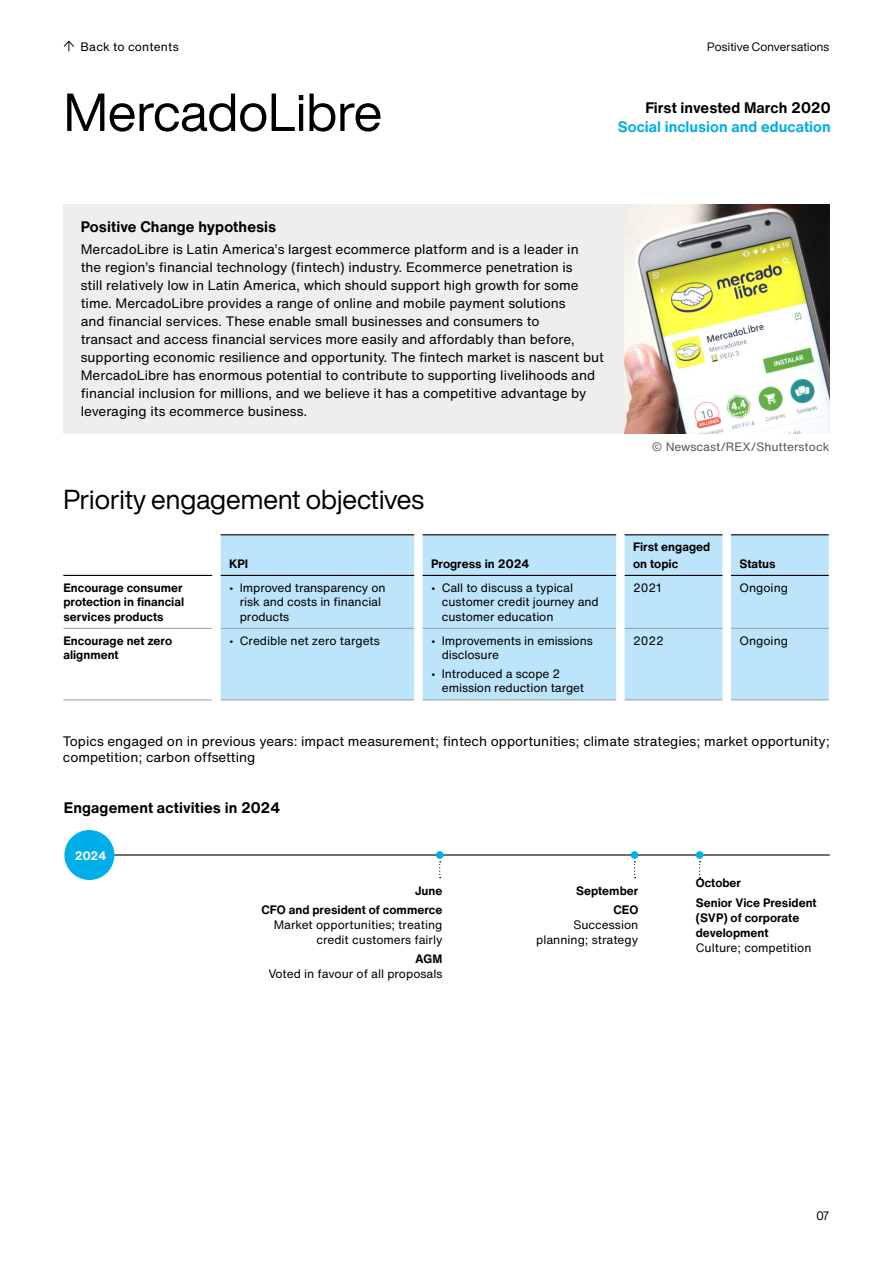
<style>
.page{position:relative;width:893px;height:1263px;background:#fff}
.page>*{position:absolute;margin:0;border:0;box-sizing:border-box;transform-origin:0 0}
.t1{font:52.5px "Helvetica Now Display";color:#000}
.t2{font:27px "Helvetica Now Display";color:#000}
.t3{font:700 15px "Helvetica Now Text";letter-spacing:.005em;color:#000}
.t4{font:700 15px "Helvetica Now Text";color:#00aeea}
.t5{font:13.5px/18px "Helvetica Now Text";color:#000}
.t6{font:12px/14.4px "Helvetica Now Text";letter-spacing:-.005em;color:#000}
.t7{font:700 12px/19.2px "Helvetica Now Text";color:#000}
.t8{font:12px "Helvetica Now Text";color:#575756}
.t9{font:12px "Helvetica Now Display";letter-spacing:.015em;color:#000}
.t10{font:12px "Helvetica Now Text";letter-spacing:.015em;color:#000}
.t11{font:700 12px "Helvetica Now Text";color:#fff}
</style>
<div class="page">
<svg style="left:63px;top:40px;width:11px;height:11px"></svg>
<div style="left:64px;top:204px;width:561px;height:229px;background:#efedee"></div>
<img style="left:625px;top:204px;width:204px;height:229px">
<hr style="left:108px;top:854px;width:722px;height:1px;background:#000">
<div style="left:64px;top:830px;width:50px;height:50px;background:#00aeea;border-radius:50%"></div>
<svg style="left:439px;top:861px;width:2px;height:17px"></svg>
<div style="left:436px;top:851px;width:8px;height:8px;background:#00aeea;border-radius:50%"></div>
<div style="left:631px;top:851px;width:7px;height:8px;background:#00aeea;border-radius:50%"></div>
<svg style="left:699px;top:861px;width:2px;height:17px"></svg>
<div style="left:696px;top:851px;width:7px;height:8px;background:#00aeea;border-radius:50%"></div>
<div style="left:221px;top:535px;width:202px;height:165px;background:#bce4fa"></div>
<div style="left:423px;top:535px;width:406px;height:165px;background:#bce4fa"></div>
<hr style="left:63px;top:628px;width:149px;height:1px;background:#9d9d9c">
<hr style="left:63px;top:699px;width:149px;height:1px;background:#9d9d9c">
<hr style="left:221px;top:628px;width:193px;height:1px;background:#9d9d9c">
<hr style="left:423px;top:628px;width:193px;height:1px;background:#9d9d9c">
<hr style="left:625px;top:628px;width:97px;height:1px;background:#9d9d9c">
<hr style="left:731px;top:628px;width:98px;height:1px;background:#9d9d9c">
<hr style="left:221px;top:699px;width:193px;height:1px;background:#9d9d9c">
<hr style="left:423px;top:699px;width:193px;height:1px;background:#9d9d9c">
<hr style="left:625px;top:699px;width:97px;height:1px;background:#9d9d9c">
<hr style="left:731px;top:699px;width:98px;height:1px;background:#9d9d9c">
<hr style="left:63px;top:575px;width:149px;height:1px;background:#000">
<hr style="left:221px;top:534px;width:193px;height:1px;background:#000">
<hr style="left:423px;top:534px;width:193px;height:1px;background:#000">
<hr style="left:625px;top:534px;width:97px;height:1px;background:#000">
<hr style="left:731px;top:534px;width:98px;height:1px;background:#000">
<hr style="left:221px;top:575px;width:193px;height:1px;background:#000">
<hr style="left:423px;top:575px;width:193px;height:1px;background:#000">
<hr style="left:625px;top:575px;width:97px;height:1px;background:#000">
<hr style="left:731px;top:575px;width:98px;height:1px;background:#000">
<p class="t10" style="left:80px;top:39px;width:100px">Back to contents</p>
<p class="t9" style="left:707px;top:39px;width:123px">Positive Conversations</p>
<h1 class="t1" style="left:64px;top:77px;width:320px">MercadoLibre</h1>
<p class="t3" style="left:645px;top:97px;width:187px">First invested March 2020</p>
<p class="t4" style="left:618px;top:117px;width:214px">Social inclusion and education</p>
<p class="t3" style="left:81px;top:216px;width:197px">Positive Change hypothesis</p>
<p class="t5" style="left:81px;top:240px;width:525px">MercadoLibre is Latin America’s largest ecommerce platform and is a leader in<br>the region’s financial technology (fintech) industry. Ecommerce penetration is<br>still relatively low in Latin America, which should support high growth for some time. MercadoLibre provides a range of online and mobile payment solutions<br>and financial services. These enable small businesses and consumers to<br>transact and access financial services more easily and affordably than before, supporting economic resilience and opportunity. The fintech market is nascent but MercadoLibre has enormous potential to contribute to supporting livelihoods and financial inclusion for millions, and we believe it has a competitive advantage by leveraging its ecommerce business.</p>
<h2 class="t2" style="left:63px;top:481px;width:362px">Priority engagement objectives</h2>
<p class="t7" style="left:229px;top:554px;width:20px">KPI</p>
<p class="t7" style="left:431px;top:554px;width:100px">Progress in 2024</p>
<p class="t8" style="left:652px;top:439px;width:179px">© Newscast/REX/Shutterstock</p>
<p class="t7" style="left:633px;top:539px;width:79px;line-height:16.5px">First engaged on topic</p>
<p class="t7" style="left:739px;top:554px;width:38px">Status</p>
<p class="t7" style="left:63px;top:580px;width:122px;line-height:14.4px">Encourage consumer protection in financial services products</p>
<p class="t6" style="left:240px;top:580px;width:147px;text-indent:-11px">ș Improved transparency on risk and costs in financial products</p>
<p class="t6" style="left:442px;top:580px;width:159px;text-indent:-11px">ș Call to discuss a typical customer credit journey and customer education</p>
<p class="t6" style="left:633px;top:580px;width:30px">2021</p>
<p class="t6" style="left:739px;top:580px;width:50px">Ongoing</p>
<p class="t7" style="left:63px;top:633px;width:110px;line-height:14.4px">Encourage net zero alignment</p>
<p class="t6" style="left:229px;top:633px;width:152px">ș Credible net zero targets</p>
<p class="t6" style="left:442px;top:633px;width:153px;text-indent:-11px">ș Improvements in emissions disclosure</p>
<p class="t6" style="left:442px;top:666px;width:144px;text-indent:-11px">ș Introduced a scope 2 emission reduction target</p>
<p class="t6" style="left:633px;top:633px;width:32px">2022</p>
<p class="t6" style="left:739px;top:633px;width:50px">Ongoing</p>
<p class="t5" style="left:63px;top:733px;width:768px;line-height:16.2px">Topics engaged on in previous years: impact measurement; fintech opportunities; climate strategies; market opportunity; competition; carbon offsetting</p>
<p class="t3" style="left:64px;top:797px;width:218px">Engagement activities in 2024</p>
<p class="t11" style="left:75px;top:848px;width:33px">2024</p>
<p class="t7" style="left:262px;top:881px;width:182px;text-align:right">June<br>CFO and president of commerce</p>
<p class="t6" style="left:274px;top:917px;width:170px;line-height:15px;text-align:right">Market opportunities; treating credit customers fairly</p>
<p class="t7" style="left:415px;top:949px;width:29px">AGM</p>
<p class="t6" style="left:268px;top:967px;width:176px">Voted in favour of all proposals</p>
<p class="t7" style="left:576px;top:881px;width:64px;text-align:right">September<br>CEO</p>
<p class="t6" style="left:536px;top:917px;width:104px;line-height:15px;text-align:right">Succession planning; strategy</p>
<p class="t7" style="left:696px;top:873px;width:122px">October<br>Senior Vice President</p>
<p class="t7" style="left:696px;top:910px;width:105px;line-height:15px">(SVP) of corporate development</p>
<p class="t6" style="left:696px;top:940px;width:117px">Culture; competition</p>
<p class="t9" style="left:816px;top:1208px;width:14px">07</p>
</div>
